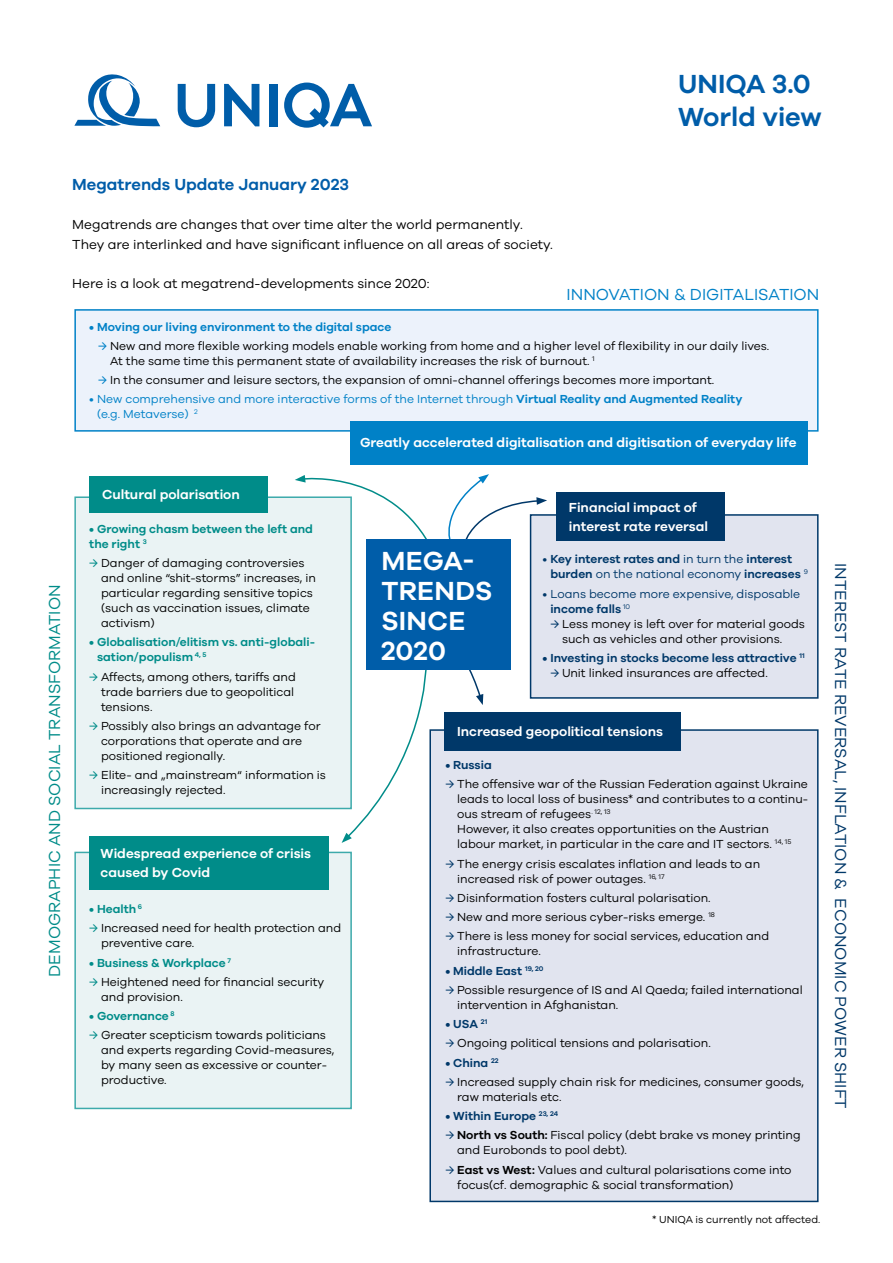
<style>
.page{position:relative;width:893px;height:1263px;background:#fff}
.page>*{position:absolute;margin:0;border:0;box-sizing:border-box;transform-origin:0 0}
.t1{font:600 27px/30px "UNIQA Galano";letter-spacing:.01em;color:#fff}
.t2{font:600 27px/33px "UNIQA Galano";color:#005da9}
.t3{font:16.5px "UNIQA Galano";color:#003869}
.t4{font:16.5px "UNIQA Galano";color:#008c89}
.t5{font:600 16.5px "UNIQA Galano";color:#005da9}
.t6{font:16.5px "UNIQA Galano";color:#0081c7}
.t7{font:600 13.5px/19.5px "UNIQA Galano";color:#fff}
.t8{font:13.5px/19.5px "UNIQA Galano";color:#000}
.t9{font:12px/15px "UNIQA Galano";color:#000}
.t10{font:600 12px/15px "UNIQA Galano";color:#003869}
.t11{font:600 12px/15px "UNIQA Galano";color:#008c89}
.t12{font:12px/15px "UNIQA Galano";color:#0081c7}
.t13{font:12px/15px "UNIQA Galano";color:#003869}
.t14{font:600 12px "UNIQA Galano";color:#0081c7}
.t15{font:10.5px "UNIQA Galano";color:#000}
.s1{color:#0081c7}
.s2{font-weight:600}
.s3{color:#008c89}
.s4{font-weight:400}
.s5{color:#003869}
</style>
<div class="page">
<div style="left:530px;top:514px;width:289px;height:185px;background:#e1e4ef;border:2px solid #003869"></div>
<div style="left:429px;top:729px;width:390px;height:473px;background:#e1e4ef;border:2px solid #003869"></div>
<div style="left:74px;top:496px;width:278px;height:313px;background:#eaf3f4;border:2px solid #3daaab"></div>
<div style="left:74px;top:852px;width:278px;height:257px;background:#eaf3f4;border:2px solid #3daaab"></div>
<div style="left:74px;top:309px;width:745px;height:123px;background:#ecf2fb;border:2px solid #0081c7"></div>
<svg style="left:74px;top:74px;width:86px;height:52px"></svg>
<svg style="left:178px;top:84px;width:37px;height:43px"></svg>
<svg style="left:224px;top:84px;width:35px;height:42px"></svg>
<div style="left:269px;top:84px;width:8px;height:42px;background:#005da9"></div>
<svg style="left:284px;top:83px;width:88px;height:45px"></svg>
<div style="left:89px;top:476px;width:179px;height:36px;background:#008c89"></div>
<div style="left:556px;top:492px;width:169px;height:49px;background:#003869"></div>
<div style="left:350px;top:421px;width:458px;height:44px;background:#0081c7"></div>
<div style="left:89px;top:836px;width:240px;height:53px;background:#008c89"></div>
<div style="left:444px;top:712px;width:236px;height:38px;background:#003869"></div>
<svg style="left:342px;top:665px;width:85px;height:178px"></svg>
<svg style="left:295px;top:474px;width:252px;height:88px"></svg>
<svg style="left:469px;top:670px;width:14px;height:35px"></svg>
<div style="left:367px;top:539px;width:144px;height:131px;background:#005da9"></div>
<h1 class="t2" style="left:678px;top:67px;width:145px">UNIQA 3.0<br>World view</h1>
<h2 class="t5" style="left:72px;top:175px;width:278px">Megatrends Update January 2023</h2>
<p class="t8" style="left:72px;top:215px;width:482px">Megatrends are changes that over time alter the world permanently.<br>They are interlinked and have significant influence on all areas of society.</p>
<p class="t8" style="left:72px;top:273px;width:359px">Here is a look at megatrend-developments since 2020:</p>
<h2 class="t6" style="left:567px;top:285px;width:254px">INNOVATION &amp; DIGITALISATION</h2>
<p class="t14" style="left:89px;top:319px;width:304px">• Moving our living environment to the digital space</p>
<p class="t9" style="left:110px;top:338px;width:661px;text-indent:-12px"><span class="s1">→</span> New and more flexible working models enable working from home and a higher level of flexibility in our daily lives.<br>At the same time this permanent state of availability increases the risk of burnout. <sup>1</sup></p>
<p class="t9" style="left:98px;top:372px;width:617px"><span class="s1">→</span> In the consumer and leisure sectors, the expansion of omni-channel offerings becomes more important.</p>
<p class="t12" style="left:97px;top:391px;width:647px;text-indent:-8px">• New comprehensive and more interactive forms of the Internet through <span class="s2">Virtual Reality and Augmented Reality </span>(e.g. Metaverse) <sup>2</sup></p>
<p class="t7" style="left:360px;top:433px;width:438px">Greatly accelerated digitalisation and digitisation of everyday life</p>
<h2 class="t4" style="left:45px;top:977px;width:394px;rotate:-90deg">DEMOGRAPHIC AND SOCIAL TRANSFORMATION</h2>
<p class="t7" style="left:102px;top:485px;width:139px">Cultural polarisation</p>
<p class="t11" style="left:89px;top:521px;width:225px">• Growing chasm between the left and the right <sup>3</sup></p>
<p class="t9" style="left:101px;top:555px;width:216px;text-indent:-12px"><span class="s3">→</span> Danger of damaging controversies and online “shit-storms” increases, in particular regarding sensitive topics (such as vaccination issues, climate activism)</p>
<p class="t11" style="left:97px;top:634px;width:219px;text-indent:-8px">• Globalisation/elitism vs. anti-globali&shy;sation/populism <sup>4,</sup> <sup>5</sup></p>
<p class="t9" style="left:101px;top:669px;width:196px;text-indent:-12px"><span class="s3">→</span> Affects, among others, tariffs and trade barriers due to geopolitical tensions.</p>
<p class="t9" style="left:101px;top:718px;width:221px;text-indent:-12px"><span class="s3">→</span> Possibly also brings an advantage for corporations that operate and are positioned regionally.</p>
<p class="t9" style="left:101px;top:767px;width:226px;text-indent:-12px"><span class="s3">→</span> Elite- and „mainstream“ information is increasingly rejected.</p>
<p class="t7" style="left:101px;top:843px;width:212px">Widespread experience of crisis caused by Covid</p>
<p class="t11" style="left:89px;top:901px;width:54px">• Health <sup>6</sup></p>
<p class="t9" style="left:101px;top:921px;width:242px;text-indent:-12px"><span class="s3">→</span> Increased need for health protection and preventive care.</p>
<p class="t11" style="left:89px;top:955px;width:143px">• Business &amp; Workplace <sup>7</sup></p>
<p class="t9" style="left:101px;top:974px;width:225px;text-indent:-12px"><span class="s3">→</span> Heightened need for financial security and provision.</p>
<p class="t11" style="left:89px;top:1008px;width:87px">• Governance <sup>8</sup></p>
<p class="t9" style="left:101px;top:1028px;width:235px;text-indent:-12px"><span class="s3">→</span> Greater scepticism towards politicians and experts regarding Covid-measures, by many seen as excessive or counter&shy;productive.</p>
<h1 class="t1" style="left:381px;top:545px;width:113px">MEGA-<br>TRENDS<br>SINCE<br>2020</h1>
<p class="t7" style="left:569px;top:497px;width:141px">Financial impact of interest rate reversal</p>
<p class="t10" style="left:550px;top:552px;width:259px;text-indent:-8px"><span class="s4">•</span> Key interest rates and <span class="s4">in turn the</span> interest burden <span class="s4">on the national economy</span> increases <sup>9</sup></p>
<p class="t13" style="left:550px;top:586px;width:251px;text-indent:-8px">• Loans become more expensive, disposable <span class="s2">income falls</span> <sup>10</sup></p>
<p class="t9" style="left:562px;top:616px;width:244px;text-indent:-12px"><span class="s5">→</span> Less money is left over for material goods such as vehicles and other provisions.</p>
<p class="t10" style="left:543px;top:650px;width:264px">• Investing in stocks become less attractive <sup>11</sup></p>
<p class="t9" style="left:550px;top:665px;width:219px"><span class="s5">→</span> Unit linked insurances are affected.</p>
<p class="t7" style="left:457px;top:722px;width:207px">Increased geopolitical tensions</p>
<p class="t10" style="left:445px;top:757px;width:48px">• Russia</p>
<p class="t9" style="left:457px;top:776px;width:353px;text-indent:-12px"><span class="s5">→</span> The offensive war of the Russian Federation against Ukraine leads to local loss of business* and contributes to a continu&shy;ous stream of refugees<sup>.</sup> <sup>12,</sup> <sup>13<br></sup>However, it also creates opportunities on the Austrian labour market, in particular in the care and IT sectors. <sup>14,</sup> <sup>15</sup></p>
<p class="t9" style="left:457px;top:856px;width:305px;text-indent:-12px"><span class="s5">→</span> The energy crisis escalates inflation and leads to an increased risk of power outages. <sup>16,</sup> <sup>17</sup></p>
<p class="t9" style="left:445px;top:890px;width:267px"><span class="s5">→</span> Disinformation fosters cultural polarisation.</p>
<p class="t9" style="left:445px;top:909px;width:271px"><span class="s5">→</span> New and more serious cyber-risks emerge. <sup>18</sup></p>
<p class="t9" style="left:457px;top:928px;width:314px;text-indent:-12px"><span class="s5">→</span> There is less money for social services, education and infrastructure.</p>
<p class="t10" style="left:445px;top:963px;width:100px">• Middle East <sup>19,</sup> <sup>20</sup></p>
<p class="t9" style="left:457px;top:982px;width:347px;text-indent:-12px"><span class="s5">→</span> Possible resurgence of IS and Al Qaeda; failed international intervention in Afghanistan.</p>
<p class="t10" style="left:445px;top:1016px;width:43px">• USA <sup>21</sup></p>
<p class="t9" style="left:445px;top:1035px;width:267px"><span class="s5">→</span> Ongoing political tensions and polarisation.</p>
<p class="t10" style="left:445px;top:1055px;width:55px">• China <sup>22</sup></p>
<p class="t9" style="left:457px;top:1074px;width:348px;text-indent:-12px"><span class="s5">→</span> Increased supply chain risk for medicines, consumer goods, raw materials etc.</p>
<p class="t10" style="left:445px;top:1108px;width:114px">• Within Europe <sup>23,</sup> <sup>24</sup></p>
<p class="t9" style="left:457px;top:1127px;width:345px;text-indent:-12px"><span class="s5">→</span> <span class="s2">North vs South:</span> Fiscal policy (debt brake vs money printing and Eurobonds to pool debt).</p>
<p class="t9" style="left:457px;top:1162px;width:336px;text-indent:-12px"><span class="s5">→</span> <span class="s2">East vs West:</span> Values and cultural polarisations come into focus(cf. demographic &amp; social transformation)</p>
<p class="t15" style="left:652px;top:1213px;width:170px">* UNIQA is currently not affected.</p>
<h2 class="t3" style="left:850px;top:563px;width:547px;rotate:90deg">INTEREST RATE REVERSAL, INFLATION &amp; ECONOMIC POWER SHIFT</h2>
</div>
